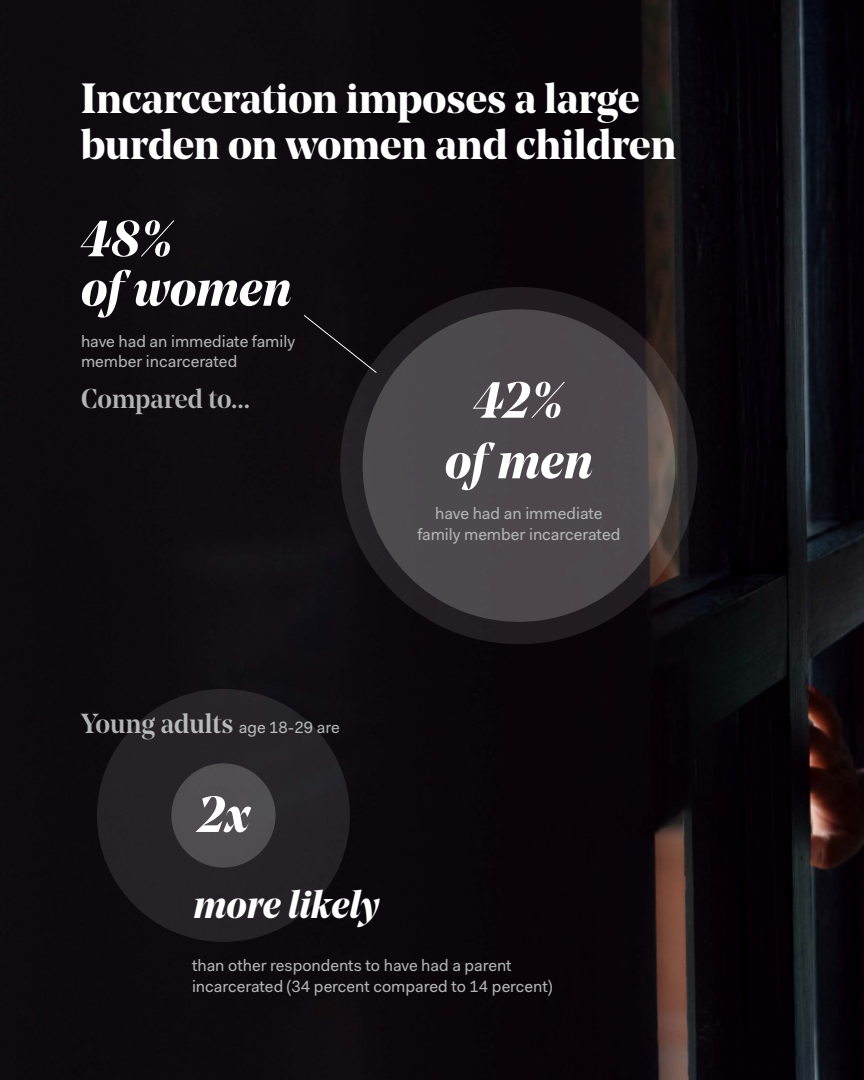
<style>
.page{position:relative;width:864px;height:1080px;background:#fff}
.page>*{position:absolute;margin:0;border:0;box-sizing:border-box;transform-origin:0 0}
.t1{font:italic 700 50.55px/49.5px "Noe Display";letter-spacing:-.005em;color:#fff}
.t2{font:700 42px/46.5px "Noe Display";color:#fff}
.t3{font:italic 700 39px "Noe Display";color:#fff}
.t4{font:500 27.45px "Noe Display";color:#b1b4b6}
.t5{font:500 27px "Noe Display";color:#b1b4b6}
.t6{font:16.5px/20.5px "Fakt Pro";color:#b1b4b6}
.s1{font-family:"Fakt Pro";font-weight:400;font-size:16.5px}
</style>
<div class="page">
<img style="left:0;top:0;width:864px;height:1080px">
<svg style="left:340px;top:287px;width:358px;height:357px;background:#272125"></svg>
<div style="left:363px;top:309px;width:312px;height:313px;background:#4d484d;border-radius:50%"></div>
<div style="left:303px;top:314px;width:74px;height:60px;background:#100a10"></div>
<div style="left:97px;top:689px;width:253px;height:253px;background:#262227;border-radius:50%"></div>
<div style="left:171px;top:763px;width:105px;height:105px;background:#504d51;border-radius:50%"></div>
<h2 class="t2" style="left:81px;top:74px;width:597px">Incarceration imposes a large burden on women and children</h2>
<h1 class="t1" style="left:81px;top:213px;width:212px">48%<br>of women</h1>
<p class="t6" style="left:81px;top:331px;width:216px">have had an immediate family member incarcerated</p>
<h3 class="t5" style="left:81px;top:381px;width:171px">Compared to...</h3>
<h1 class="t1" style="left:445px;top:369px;width:150px;line-height:60.6px;text-align:center">42%<br>of men</h1>
<p class="t6" style="left:417px;top:503px;width:205px;text-align:center">have had an immediate family member incarcerated</p>
<h3 class="t4" style="left:81px;top:706px;width:260px">Young adults <span class="s1">age 18-29 are</span></h3>
<h1 class="t1" style="left:197px;top:789px;width:54px">2x</h1>
<h3 class="t3" style="left:193px;top:880px;width:188px">more likely</h3>
<p class="t6" style="left:192px;top:955px;width:362px">than other respondents to have had a parent incarcerated (34 percent compared to 14 percent)</p>
</div>
